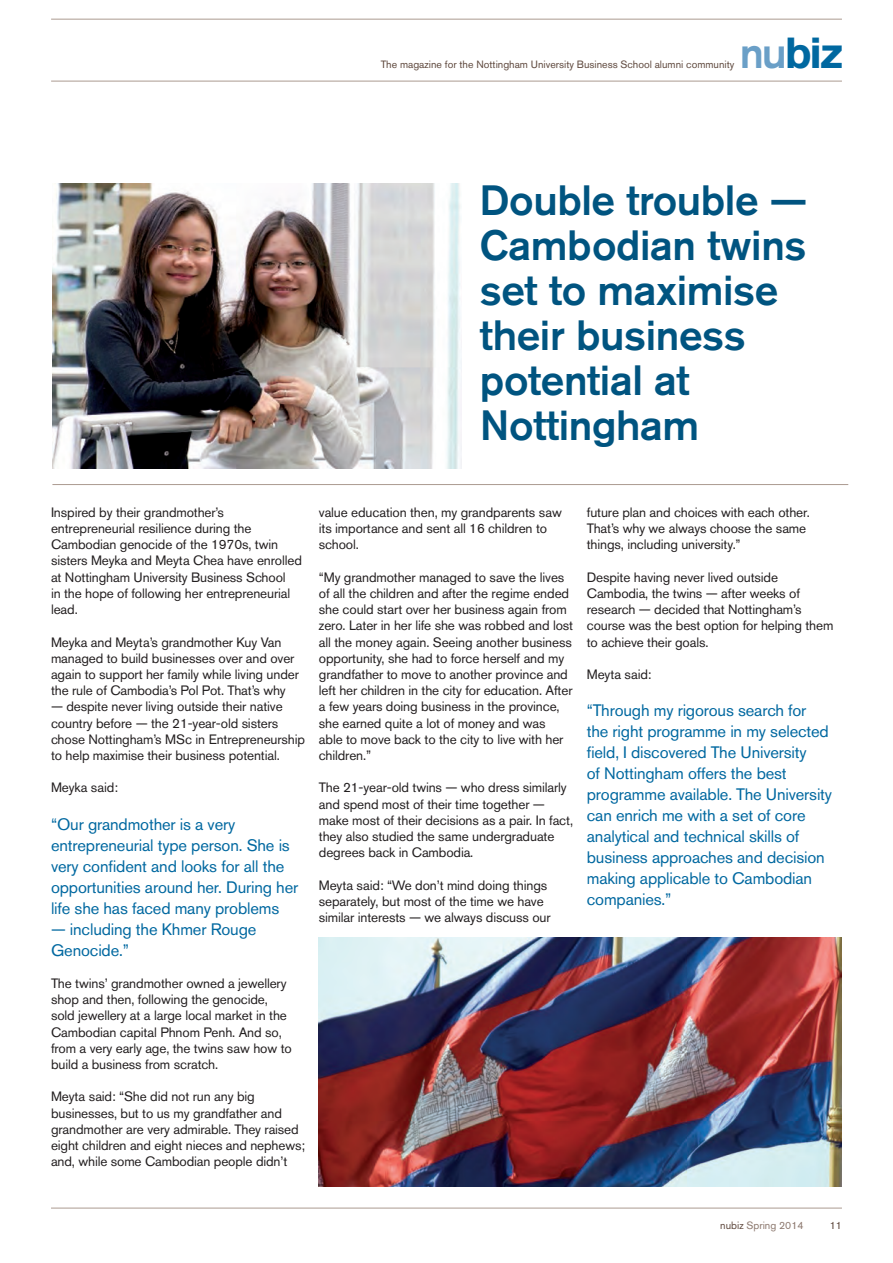
<style>
.page{position:relative;width:893px;height:1263px;background:#fff}
.page>*{position:absolute;margin:0;border:0;box-sizing:border-box;transform-origin:0 0}
.t1{font:700 43.05px "Akzidenz Grotesk BE";color:#0068a0}
.t2{font:500 42px/45px "Akzidenz Grotesk BE";letter-spacing:-.01em;color:#005480}
.t3{font:16.5px/21px "Akzidenz Grotesk BE";letter-spacing:-.01em;color:#0068a0}
.t4{font:13.5px/16.2px "Akzidenz Grotesk BE";letter-spacing:-.01em;color:#231f20}
.t5{font:10.5px "Akzidenz Grotesk BE";color:#5f493e}
.t6{font:10.5px "Akzidenz Grotesk BE";color:#8c786e}
.s1{font-weight:500;color:#6a9fc7}
.s2{color:#5f493e}
</style>
<div class="page">
<img style="left:52px;top:184px;width:409px;height:285px">
<hr style="left:51px;top:1208px;width:791px;height:1px;background:#ab9a90">
<hr style="left:52px;top:484px;width:796px;height:1px;background:#ab9a90">
<hr style="left:51px;top:81px;width:791px;height:1px;background:#ab9a90">
<hr style="left:51px;top:19px;width:791px;height:1px;background:#ab9a90">
<img style="left:319px;top:938px;width:523px;height:248px">
<p class="t5" style="left:381px;top:58px;width:355px">The magazine for the Nottingham University Business School alumni community</p>
<p class="t1" style="left:740px;top:28px;width:105px"><span class="s1">nu</span>biz</p>
<p class="t2" style="left:480px;top:177px;width:329px">Double trouble —<br>Cambodian twins set to maximise their business potential at<br>Nottingham</p>
<p class="t4" style="left:51px;top:504px;width:252px">Inspired by their grandmother’s entrepreneurial resilience during the Cambodian genocide of the 1970s, twin sisters Meyka and Meyta Chea have enrolled at Nottingham University Business School<br>in the hope of following her entrepreneurial lead.</p>
<p class="t4" style="left:51px;top:634px;width:249px">Meyka and Meyta’s grandmother Kuy Van managed to build businesses over and over again to support her family while living under the rule of Cambodia’s Pol Pot. That’s why</p>
<p class="t4" style="left:51px;top:698px;width:256px">— despite never living outside their native country before — the 21-year-old sisters chose Nottingham’s MSc in Entrepreneurship to help maximise their business potential.</p>
<p class="t4" style="left:51px;top:779px;width:68px">Meyka said:</p>
<p class="t3" style="left:51px;top:813px;width:249px">“Our grandmother is a very entrepreneurial type person. She is very confident and looks for all the opportunities around her. During her life she has faced many problems</p>
<p class="t3" style="left:51px;top:918px;width:207px">— including the Khmer Rouge<br>Genocide.”</p>
<p class="t4" style="left:51px;top:975px;width:242px">The twins’ grandmother owned a jewellery shop and then, following the genocide, sold jewellery at a large local market in the Cambodian capital Phnom Penh. And so, from a very early age, the twins saw how to build a business from scratch.</p>
<p class="t4" style="left:51px;top:1088px;width:256px">Meyta said: “She did not run any big businesses, but to us my grandfather and grandmother are very admirable. They raised eight children and eight nieces and nephews; and, while some Cambodian people didn’t</p>
<p class="t4" style="left:319px;top:504px;width:244px">value education then, my grandparents saw its importance and sent all 16 children to school.</p>
<p class="t4" style="left:319px;top:569px;width:256px">“My grandmother managed to save the lives of all the children and after the regime ended she could start over her business again from zero. Later in her life she was robbed and lost all the money again. Seeing another business opportunity, she had to force herself and my grandfather to move to another province and left her children in the city for education. After a few years doing business in the province, she earned quite a lot of money and was<br>able to move back to the city to live with her children.”</p>
<p class="t4" style="left:319px;top:779px;width:249px">The 21-year-old twins — who dress similarly</p>
<p class="t4" style="left:319px;top:796px;width:256px">and spend most of their time together — make most of their decisions as a pair. In fact, they also studied the same undergraduate degrees back in Cambodia.</p>
<p class="t4" style="left:319px;top:877px;width:233px">Meyta said: “We don’t mind doing things separately, but most of the time we have similar interests — we always discuss our</p>
<p class="t4" style="left:587px;top:504px;width:224px">future plan and choices with each other.<br>That’s why we always choose the same things, including university.”</p>
<p class="t4" style="left:587px;top:569px;width:248px">Despite having never lived outside Cambodia, the twins — after weeks of research — decided that Nottingham’s course was the best option for helping them to achieve their goals.</p>
<p class="t4" style="left:587px;top:666px;width:66px">Meyta said:</p>
<p class="t3" style="left:587px;top:700px;width:247px">“Through my rigorous search for the right programme in my selected field, I discovered The University<br>of Nottingham offers the best programme available. The University can enrich me with a set of core analytical and technical skills of business approaches and decision making applicable to Cambodian companies.”</p>
<p class="t6" style="left:720px;top:1219px;width:85px"><span class="s2">nubiz</span> Spring 2014</p>
<p class="t5" style="left:830px;top:1219px;width:14px">11</p>
</div>
